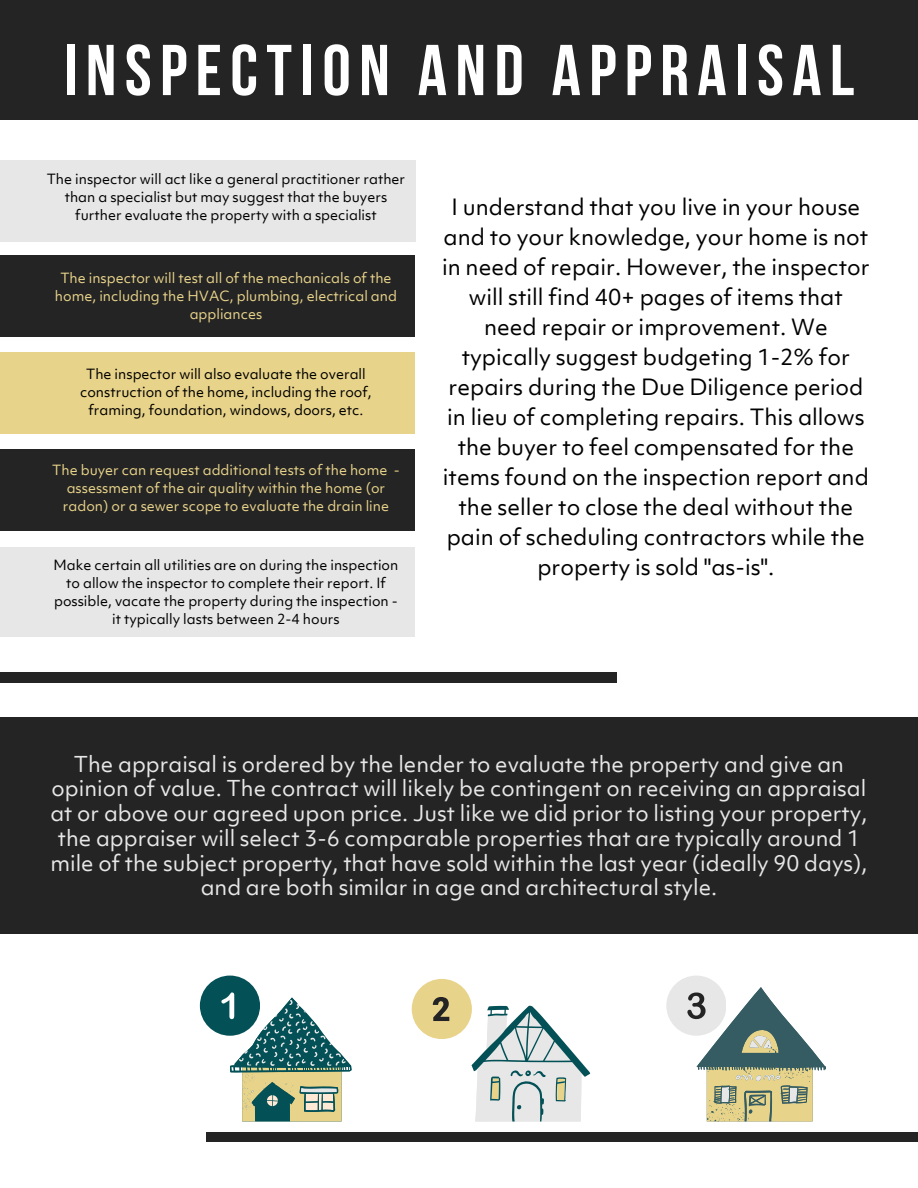
<style>
.page{position:relative;width:918px;height:1188px;background:#fff}
.page>*{position:absolute;margin:0;border:0;box-sizing:border-box;transform-origin:0 0}
.t1{font:700 71.7px "Bebas Neue";letter-spacing:.115em;color:#fff}
.t2{font:21.45px/30px "Objektiv Mk 1 W03";color:#000;text-align:center}
.t3{font:21px/24.8px "Objektiv Mk 1 W03";color:#e7e7e7;text-align:center}
.t4{font:13.5px/18px "Objektiv Mk 1 W03";color:#000;text-align:center}
.t5{font:13.5px/18px "Objektiv Mk 1 W03";color:#e8d38a;text-align:center}
</style>
<div class="page">
<div style="left:0;top:0;width:918px;height:120px;background:#242424"></div>
<div style="left:0;top:673px;width:617px;height:10px;background:#242424"></div>
<div style="left:206px;top:1132px;width:712px;height:10px;background:#242424"></div>
<svg style="left:472px;top:1006px;width:118px;height:116px"></svg>
<div style="left:0;top:717px;width:918px;height:217px;background:#242424"></div>
<div style="left:200px;top:976px;width:60px;height:59px;background:#035157;border-radius:50%"></div>
<svg style="left:221px;top:992px;width:130px;height:129px"></svg>
<div style="left:412px;top:979px;width:59px;height:60px;background:#e8d38a;border-radius:50%"></div>
<svg style="left:433px;top:997px;width:16px;height:24px"></svg>
<div style="left:666px;top:976px;width:60px;height:59px;background:#e7e7e7;border-radius:50%"></div>
<svg style="left:687px;top:987px;width:139px;height:135px"></svg>
<div style="left:0;top:160px;width:415px;height:82px;background:#e7e7e7"></div>
<div style="left:0;top:255px;width:415px;height:82px;background:#242424"></div>
<div style="left:0;top:352px;width:415px;height:82px;background:#e8d38a"></div>
<div style="left:0;top:449px;width:415px;height:82px;background:#242424"></div>
<div style="left:0;top:548px;width:415px;height:89px;background:#e7e7e7"></div>
<p class="t1" style="left:64px;top:41px;width:792px">INSPECTION AND APPRAISAL</p>
<p class="t4" style="left:47px;top:170px;width:360px">The inspector will act like a general practitioner rather than a specialist but may suggest that the buyers further evaluate the property with a specialist</p>
<p class="t5" style="left:55px;top:268px;width:344px">The inspector will test all of the mechanicals of the home, including the HVAC, plumbing, electrical and appliances</p>
<p class="t4" style="left:80px;top:365px;width:293px">The inspector will also evaluate the overall construction of the home, including the roof, framing, foundation, windows, doors, etc.</p>
<p class="t5" style="left:52px;top:461px;width:349px">The buyer can request additional tests of the home - assessment of the air quality within the home (or radon) or a sewer scope to evaluate the drain line</p>
<p class="t4" style="left:54px;top:556px;width:346px">Make certain all utilities are on during the inspection to allow the inspector to complete their report. If possible, vacate the property during the inspection - it typically lasts between 2-4 hours</p>
<p class="t2" style="left:442px;top:192px;width:429px">I understand that you live in your house and to your knowledge, your home is not in need of repair. However, the inspector will still find 40+ pages of items that need repair or improvement. We typically suggest budgeting 1-2% for repairs during the Due Diligence period in lieu of completing repairs. This allows the buyer to feel compensated for the items found on the inspection report and the seller to close the deal without the pain of scheduling contractors while the property is sold "as-is".</p>
<p class="t3" style="left:50px;top:751px;width:819px">The appraisal is ordered by the lender to evaluate the property and give an opinion of value. The contract will likely be contingent on receiving an appraisal at or above our agreed upon price. Just like we did prior to listing your property, the appraiser will select 3-6 comparable properties that are typically around 1 mile of the subject property, that have sold within the last year (ideally 90 days), and are both similar in age and architectural style.</p>
</div>
